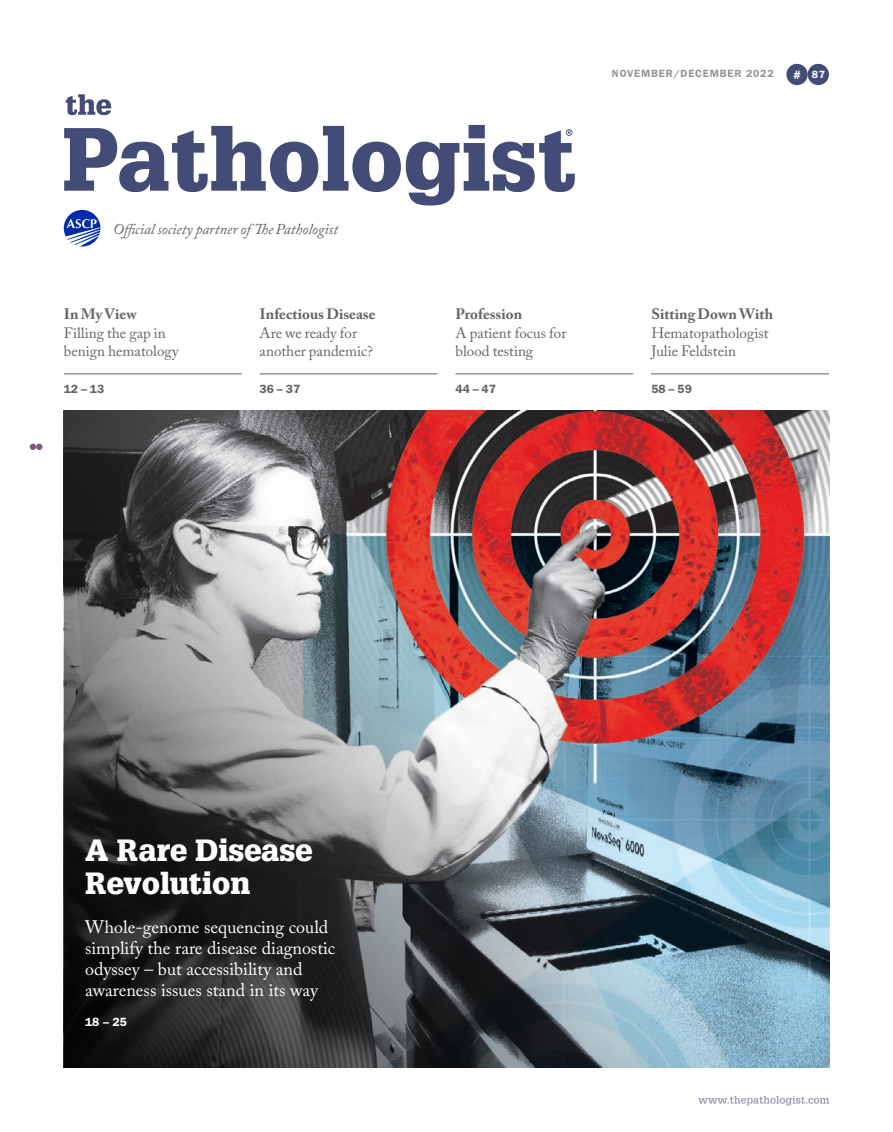
<style>
.page{position:relative;width:893px;height:1132px;background:#fff}
.page>*{position:absolute;margin:0;border:0;box-sizing:border-box;transform-origin:0 0}
.Captions{font:900 30px/33px "Glypha LT Std";color:#fff}
.Introduction{font:18px/21px "Adobe Caslon Pro";color:#fff}
.Body{font:15px/18.3px "Adobe Caslon Pro";color:#636366}
.Body-2{font:italic 15px "Adobe Caslon Pro";color:#636366}
.Body-3{font:700 15px "Adobe Caslon Pro";color:#636366}
.Number{font:600 12px "ITC Franklin Gothic Std";color:#636366}
.Introduction-2{font:600 12px "ITC Franklin Gothic Std";color:#fff}
.t1{font:600 10.5px "ITC Franklin Gothic Std";letter-spacing:.075em;color:#939598}
.t2{font:600 10.5px "ITC Franklin Gothic Std";color:#fff}
.s1{font-weight:700}
</style>
<div class="page">
<hr style="left:64px;top:373px;width:178px;height:1px;background:#636366">
<hr style="left:260px;top:373px;width:177px;height:1px;background:#636366">
<hr style="left:455px;top:373px;width:178px;height:1px;background:#636366">
<hr style="left:651px;top:373px;width:178px;height:1px;background:#636366">
<div style="left:30px;top:443px;width:6px;height:7px;background:#7f587e;border-radius:50%"></div>
<div style="left:36px;top:443px;width:7px;height:7px;background:#7f587e;border-radius:50%"></div>
<svg style="left:698px;top:1096px;width:131px;height:9px"></svg>
<div style="left:786px;top:64px;width:22px;height:21px;background:#424c76;border-radius:50%"></div>
<div style="left:808px;top:64px;width:21px;height:21px;background:#424c76;border-radius:50%"></div>
<svg style="left:66px;top:94px;width:45px;height:21px"></svg>
<svg style="left:64px;top:125px;width:511px;height:121px"></svg>
<img style="left:64px;top:410px;width:765px;height:657px">
<p class="Body-2" style="left:113px;top:220px;width:226px">Official society partner of The Pathologist</p>
<p class="Body" style="left:64px;top:305px;width:117px"><span class="s1">In My View<br></span>Filling the gap in benign hematology</p>
<p class="Number" style="left:64px;top:381px;width:42px">12 – 13</p>
<p class="Body-3" style="left:260px;top:305px;width:117px">Infectious Disease</p>
<p class="Body" style="left:260px;top:323px;width:115px">Are we ready for another pandemic?</p>
<p class="Number" style="left:260px;top:381px;width:42px">36 – 37</p>
<p class="t1" style="left:612px;top:68px;width:163px">NOVEMBER/DECEMBER 2022</p>
<p class="Introduction-2" style="left:793px;top:67px;width:9px">#</p>
<p class="t2" style="left:812px;top:68px;width:15px">87</p>
<p class="Body-3" style="left:455px;top:305px;width:68px">Profession</p>
<p class="Body" style="left:455px;top:323px;width:112px">A patient focus for blood testing</p>
<p class="Number" style="left:455px;top:381px;width:42px">44 – 47</p>
<p class="Body" style="left:651px;top:305px;width:123px"><span class="s1">Sitting Down With<br></span>Hematopathologist<br>Julie Feldstein</p>
<p class="Number" style="left:651px;top:381px;width:42px">58 – 59</p>
<p class="Captions" style="left:85px;top:833px;width:229px">A Rare Disease<br>Revolution</p>
<p class="Introduction" style="left:85px;top:915px;width:252px">Whole-genome sequencing could simplify the rare disease diagnostic odyssey – but accessibility and awareness issues stand in its way</p>
<p class="Introduction-2" style="left:85px;top:1014px;width:44px">18 – 25</p>
</div>
